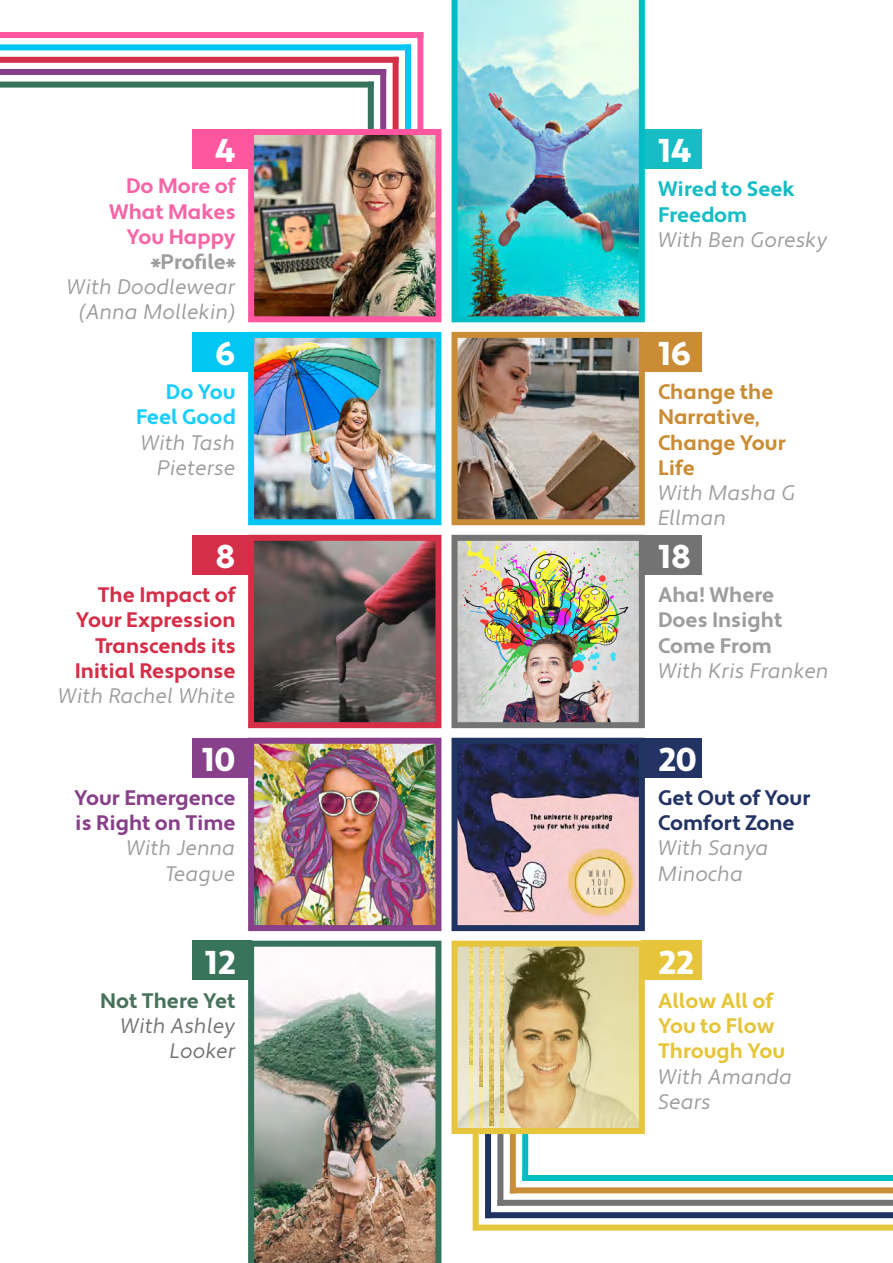
<style>
.page{position:relative;width:893px;height:1263px;background:#fff}
.page>*{position:absolute;margin:0;border:0;box-sizing:border-box;transform-origin:0 0}
.t1{font:900 33px "Apertura";color:#fff}
.t2{font:21px/25.2px "Apertura Obliq";color:#9d9d9d}
.t3{font:700 21px/25.2px "Apertura";color:#d52e48;text-align:right}
.t4{font:700 21px/25.2px "Apertura";color:#9d9d9d}
.t5{font:700 21px/25.2px "Apertura";color:#ca8c34}
.t6{font:700 21px/25.2px "Apertura";color:#e6c53a}
.t7{font:700 21px/25.2px "Apertura";color:#874089}
.t8{font:700 21px/25.2px "Apertura";color:#f765a6;text-align:right}
.t9{font:700 21px/25.2px "Apertura";color:#233363}
.t10{font:700 21px/25.2px "Apertura";color:#16bdc5}
.t11{font:21px/25.2px "Apertura Obliq";color:#737373;text-align:right}
.t12{font:700 21px/25.2px "Apertura";color:#18cefd;text-align:right}
.t13{font:700 21px "Apertura";color:#47715a}
</style>
<div class="page">
<div style="left:417px;top:32px;width:6px;height:112px;background:#ff56a0"></div>
<div style="left:405px;top:44px;width:6px;height:100px;background:#00c6f3"></div>
<div style="left:393px;top:57px;width:6px;height:87px;background:#d52f47"></div>
<div style="left:380px;top:69px;width:6px;height:75px;background:#874089"></div>
<div style="left:368px;top:82px;width:6px;height:62px;background:#37735c"></div>
<div style="left:473px;top:1119px;width:6px;height:111px;background:#e6c53f"></div>
<div style="left:476px;top:1224px;width:417px;height:6px;background:#e6c53f"></div>
<div style="left:485px;top:1119px;width:6px;height:99px;background:#203461"></div>
<div style="left:485px;top:1212px;width:408px;height:6px;background:#203461"></div>
<div style="left:497px;top:1119px;width:6px;height:87px;background:#737373"></div>
<div style="left:497px;top:1200px;width:396px;height:6px;background:#737373"></div>
<div style="left:510px;top:1119px;width:6px;height:74px;background:#ca8d37"></div>
<div style="left:510px;top:1187px;width:383px;height:6px;background:#ca8d37"></div>
<div style="left:522px;top:1119px;width:6px;height:62px;background:#00bec4"></div>
<div style="left:522px;top:1175px;width:371px;height:6px;background:#00bec4"></div>
<div style="left:192px;top:129px;width:60px;height:39px;background:#ff56a0"></div>
<div style="left:192px;top:332px;width:60px;height:39px;background:#00c6f3"></div>
<div style="left:192px;top:535px;width:60px;height:39px;background:#d52e48"></div>
<div style="left:192px;top:738px;width:60px;height:39px;background:#874089"></div>
<div style="left:192px;top:941px;width:60px;height:39px;background:#38735c"></div>
<div style="left:641px;top:941px;width:60px;height:39px;background:#e6c53a"></div>
<div style="left:641px;top:738px;width:60px;height:39px;background:#233363"></div>
<div style="left:641px;top:535px;width:60px;height:39px;background:#737373"></div>
<div style="left:641px;top:332px;width:60px;height:39px;background:#ca8c34"></div>
<div style="left:641px;top:129px;width:60px;height:39px;background:#16bdc5"></div>
<img style="left:451px;top:0;width:194px;height:322px">
<img style="left:255px;top:136px;width:179px;height:179px">
<div style="left:248px;top:129px;width:193px;height:193px;border:6px solid #ff56a0"></div>
<img style="left:458px;top:339px;width:180px;height:179px">
<div style="left:451px;top:332px;width:194px;height:193px;border:6px solid #ca8d37"></div>
<img style="left:255px;top:339px;width:179px;height:179px">
<div style="left:248px;top:332px;width:193px;height:193px;border:6px solid #00c6f3"></div>
<img style="left:458px;top:542px;width:180px;height:179px">
<div style="left:451px;top:535px;width:194px;height:193px;border:6px solid #737373"></div>
<img style="left:255px;top:542px;width:179px;height:179px">
<div style="left:248px;top:535px;width:193px;height:193px;border:6px solid #d52f47"></div>
<img style="left:458px;top:745px;width:180px;height:179px">
<div style="left:451px;top:738px;width:194px;height:193px;border:6px solid #203461"></div>
<img style="left:255px;top:745px;width:179px;height:179px">
<div style="left:248px;top:738px;width:193px;height:193px;border:6px solid #874089"></div>
<svg style="left:458px;top:948px;width:180px;height:179px;background:#ccbd8f"></svg>
<hr style="left:480px;top:944px;width:3px;height:186px;background:#dfc530">
<hr style="left:490px;top:944px;width:3px;height:186px;background:#dfc530">
<svg style="left:500px;top:948px;width:4px;height:179px"></svg>
<hr style="left:469px;top:944px;width:3px;height:187px;background:#dfc530">
<div style="left:451px;top:941px;width:194px;height:193px;border:6px solid #e6c53f"></div>
<img style="left:248px;top:941px;width:193px;height:322px">
<div style="left:0;top:32px;width:423px;height:6px;background:#ff56a0"></div>
<div style="left:0;top:44px;width:411px;height:6px;background:#00c6f3"></div>
<div style="left:0;top:57px;width:399px;height:6px;background:#d52f47"></div>
<div style="left:0;top:69px;width:386px;height:6px;background:#874089"></div>
<div style="left:0;top:82px;width:374px;height:6px;background:#37735c"></div>
<h1 class="t1" style="left:215px;top:131px;width:22px">4</h1>
<p class="t8" style="left:109px;top:174px;width:128px">Do More of<br>What Makes<br>You Happy</p>
<p class="t4" style="left:151px;top:250px;width:86px">*Profile*</p>
<p class="t2" style="left:67px;top:275px;width:170px;text-align:center">With Doodlewear (Anna Mollekin)</p>
<h1 class="t1" style="left:215px;top:333px;width:22px">6</h1>
<p class="t12" style="left:136px;top:380px;width:101px">Do You<br>Feel Good</p>
<p class="t2" style="left:141px;top:430px;width:96px;text-align:right">With Tash<br>Pieterse</p>
<h1 class="t1" style="left:215px;top:536px;width:22px">8</h1>
<p class="t3" style="left:75px;top:583px;width:162px">The Impact of<br>Your Expression<br>Transcends its<br>Initial Response</p>
<p class="t2" style="left:58px;top:684px;width:179px">With Rachel White</p>
<h1 class="t1" style="left:202px;top:739px;width:35px">10</h1>
<p class="t7" style="left:74px;top:786px;width:163px">Your Emergence is Right on Time</p>
<p class="t2" style="left:126px;top:836px;width:111px;text-align:right">With Jenna<br>Teague</p>
<h1 class="t1" style="left:658px;top:131px;width:35px">14</h1>
<p class="t10" style="left:658px;top:177px;width:139px">Wired to Seek<br>Freedom</p>
<p class="t2" style="left:658px;top:228px;width:171px">With Ben Goresky</p>
<h1 class="t1" style="left:658px;top:333px;width:35px">16</h1>
<p class="t5" style="left:658px;top:380px;width:129px">Change the<br>Narrative,<br>Change Your<br>Life</p>
<p class="t2" style="left:658px;top:481px;width:139px">With Masha G<br>Ellman</p>
<h1 class="t1" style="left:658px;top:536px;width:35px">18</h1>
<p class="t4" style="left:658px;top:583px;width:126px">Aha! Where<br>Does Insight<br>Come From</p>
<p class="t2" style="left:658px;top:659px;width:172px">With Kris Franken</p>
<h1 class="t1" style="left:658px;top:740px;width:40px">20</h1>
<p class="t9" style="left:658px;top:786px;width:154px">Get Out of Your<br>Comfort Zone</p>
<p class="t2" style="left:658px;top:836px;width:112px">With Sanya<br>Minocha</p>
<h1 class="t1" style="left:205px;top:942px;width:32px">12</h1>
<h1 class="t1" style="left:658px;top:942px;width:37px">22</h1>
<p class="t13" style="left:100px;top:988px;width:137px">Not There Yet</p>
<p class="t11" style="left:121px;top:1014px;width:116px">With Ashley<br>Looker</p>
<p class="t6" style="left:658px;top:989px;width:129px">Allow All of<br>You to Flow<br>Through You</p>
<p class="t2" style="left:658px;top:1064px;width:136px">With Amanda<br>Sears</p>
</div>
